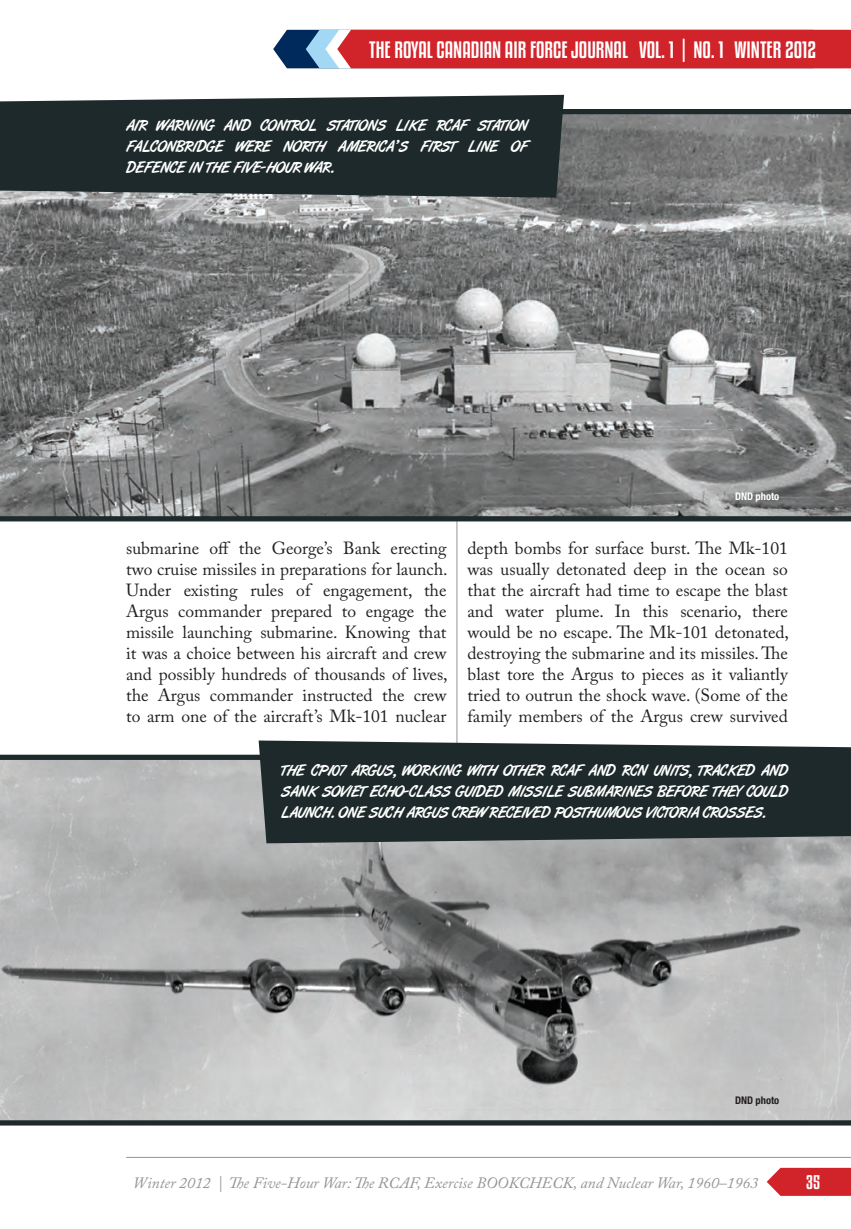
<style>
.page{position:relative;width:851px;height:1229px;background:#fff}
.page>*{position:absolute;margin:0;border:0;box-sizing:border-box;transform-origin:0 0}
.t1{font:21px "Kenyan Coffee Rg";color:#fff}
.t2{font:17.5px/21px "Adobe Caslon Pro";color:#231f20;text-align:justify}
.t3{font:17.5px "Kenyan Coffee Rg";color:#fff}
.t4{font:15.75px/21px "Art Brush";color:#fff;text-align:justify}
.t5{font:italic 15.75px "Adobe Caslon Pro";color:#939598}
.t6{font:700 condensed 10.5px "Helvetica Neue";color:#fff}
.t7{font:700 condensed 10.5px "Helvetica Neue";color:#231f20}
</style>
<div class="page">
<svg style="left:766px;top:1168px;width:85px;height:28px;background:#d5373d"></svg>
<svg style="left:273px;top:30px;width:578px;height:38px;background:#c5303a"></svg>
<hr style="left:126px;top:1157px;width:725px;height:1px;background:#939598">
<hr style="left:456px;top:110px;width:1px;height:1008px;background:#939598">
<img style="left:0;top:114px;width:851px;height:402px">
<img style="left:0;top:760px;width:851px;height:360px">
<div style="left:0;top:516px;width:851px;height:5px;background:#1d292a"></div>
<div style="left:0;top:1120px;width:851px;height:5px;background:#1d292a"></div>
<div style="left:0;top:109px;width:851px;height:5px;background:#1d292a"></div>
<div style="left:0;top:755px;width:851px;height:5px;background:#1d292a"></div>
<svg style="left:0;top:95px;width:564px;height:103px;background:#2a3536"></svg>
<svg style="left:259px;top:740px;width:592px;height:103px;background:#2a3536"></svg>
<p class="t1" style="left:369px;top:37px;width:85px">THE ROYAL CANADIAN</p>
<p class="t1" style="left:505px;top:37px;width:40px">AIR FORCE</p>
<p class="t1" style="left:571px;top:37px;width:17px">JOURNAL</p>
<p class="t1" style="left:639px;top:37px;width:116px">VOL. 1 | NO. 1 WINTER</p>
<p class="t1" style="left:785px;top:37px;width:33px">2012</p>
<p class="t4" style="left:126px;top:115px;width:361px">AIR WARNING AND CONTROL STATIONS LIKE RCAF STAT</p>
<p class="t4" style="left:126px;top:115px;width:403px;text-indent:379px">ION FA LCONBRIDGE WERE NORTH AMERICA ’S FIRST LINE OF DEFENCE IN THE FIVE-HOUR WAR.</p>
<p class="t6" style="left:735px;top:490px;width:46px">DND photo</p>
<p class="t2" style="left:126px;top:537px;width:323px">submarine off the George’s Bank erecting two cruise missiles in preparations for launch.<br>Under existing rules of engagement, the Argus commander prepared to engage the missile launching submarine. Knowing that it was a choice between his aircraft and crew and possibly hundreds of thousands of lives, the Argus commander instructed the crew to arm one of the aircraft’s Mk-101 nuclear</p>
<p class="t2" style="left:467px;top:537px;width:323px">depth bombs for surface burst. The Mk-101 was usually detonated deep in the ocean so that the aircraft had time to escape the blast and water plume. In this scenario, there would be no escape. The Mk-101 detonated, destroying the submarine and its missiles. The blast tore the Argus to pieces as it valiantly tried to outrun the shock wave. (Some of the family members of the Argus crew survived</p>
<p class="t4" style="left:281px;top:761px;width:508px">THE CP107 ARGUS, WORKING WITH OTHER RCAF AND RCN UNITS, TRACKED AND SANK SOVIETECHO -CLASS GUIDED MISSILE SUBMARINES BEFORE THEY COULD LAUNCH. ONE SUCH ARGUS CREWRECEIVED POSTHUMOUS VICTORIA CROSSES.</p>
<p class="t7" style="left:735px;top:1094px;width:46px">DND photo</p>
<p class="t5" style="left:133px;top:1174px;width:627px">Winter 2012 | The Five-Hour War: The RCAF, Exercise BOOKCHECK, and Nuclear War, 1960–1963</p>
<p class="t3" style="left:806px;top:1171px;width:15px">35</p>
</div>
